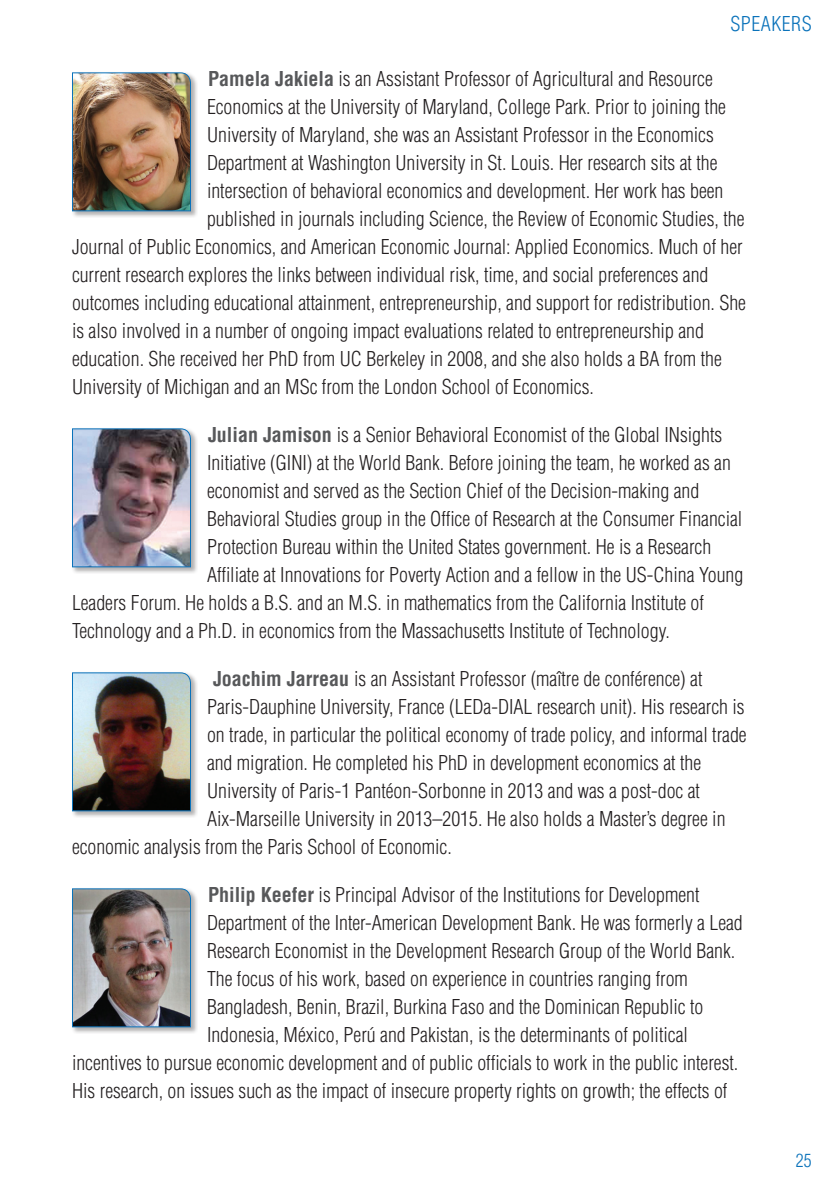
<style>
.page{position:relative;width:828px;height:1188px;background:#fff}
.page>*{position:absolute;margin:0;border:0;box-sizing:border-box;transform-origin:0 0}
.t1{font:300 condensed 20px "Helvetica LT Std";color:#231f20}
.t2{font:300 condensed 20px "Helvetica LT Std";letter-spacing:.025em;color:#0a72ba}
.t3{font:300 condensed 18px "Helvetica LT Std";color:#0a72ba}
.s1{font-weight:700;color:#57585a}
</style>
<div class="page">
<div style="left:71px;top:72px;width:127px;height:146px;background:#231f20;opacity:.35"></div>
<img style="left:72px;top:72px;width:120px;height:140px">
<div style="left:71px;top:428px;width:127px;height:146px;background:#231f20;opacity:.35"></div>
<img style="left:72px;top:428px;width:120px;height:140px">
<div style="left:71px;top:672px;width:127px;height:146px;background:#231f20;opacity:.35"></div>
<img style="left:72px;top:672px;width:120px;height:140px">
<div style="left:71px;top:888px;width:127px;height:146px;background:#231f20;opacity:.35"></div>
<img style="left:72px;top:888px;width:120px;height:140px">
<p class="t2" style="left:730px;top:11px;width:83px">SPEAKERS</p>
<p class="t1" style="left:208px;top:67px;width:506px"><span class="s1">Pamela Jakiela</span> is an Assistant Professor of Agricultural and Resource</p>
<p class="t1" style="left:207px;top:95px;width:521px">Economics at the University of Maryland, College Park. Prior to joining the</p>
<p class="t1" style="left:207px;top:123px;width:508px">University of Maryland, she was an Assistant Professor in the Economics</p>
<p class="t1" style="left:207px;top:151px;width:512px">Department at Washington University in St. Louis. Her research sits at the</p>
<p class="t1" style="left:207px;top:179px;width:518px">intersection of behavioral economics and development. Her work has been</p>
<p class="t1" style="left:207px;top:207px;width:539px">published in journals including Science, the Review of Economic Studies, the</p>
<p class="t1" style="left:72px;top:235px;width:672px">Journal of Public Economics, and American Economic Journal: Applied Economics. Much of her</p>
<p class="t1" style="left:72px;top:263px;width:638px">current research explores the links between individual risk, time, and social preferences and</p>
<p class="t1" style="left:72px;top:291px;width:676px">outcomes including educational attainment, entrepreneurship, and support for redistribution. She</p>
<p class="t1" style="left:72px;top:319px;width:633px">is also involved in a number of ongoing impact evaluations related to entrepreneurship and</p>
<p class="t1" style="left:72px;top:347px;width:651px">education. She received her PhD from UC Berkeley in 2008, and she also holds a BA from the</p>
<p class="t1" style="left:72px;top:375px;width:523px">University of Michigan and an MSc from the London School of Economics.</p>
<p class="t1" style="left:208px;top:423px;width:516px"><span class="s1">Julian Jamison</span> is a Senior Behavioral Economist of the Global INsights</p>
<p class="t1" style="left:207px;top:451px;width:525px">Initiative (GINI) at the World Bank. Before joining the team, he worked as an</p>
<p class="t1" style="left:207px;top:479px;width:494px">economist and served as the Section Chief of the Decision-making and</p>
<p class="t1" style="left:207px;top:507px;width:537px">Behavioral Studies group in the Office of Research at the Consumer Financial</p>
<p class="t1" style="left:207px;top:535px;width:506px">Protection Bureau within the United States government. He is a Research</p>
<p class="t1" style="left:207px;top:563px;width:538px">Affiliate at Innovations for Poverty Action and a fellow in the US-China Young</p>
<p class="t1" style="left:72px;top:591px;width:633px">Leaders Forum. He holds a B.S. and an M.S. in mathematics from the California Institute of</p>
<p class="t1" style="left:72px;top:619px;width:599px">Technology and a Ph.D. in economics from the Massachusetts Institute of Technology.</p>
<p class="t1" style="left:213px;top:667px;width:491px"><span class="s1">Joachim Jarreau</span> is an Assistant Professor (maître de conférence) at</p>
<p class="t1" style="left:207px;top:695px;width:539px">Paris-Dauphine University, France (LEDa-DIAL research unit). His research is</p>
<p class="t1" style="left:207px;top:723px;width:541px">on trade, in particular the political economy of trade policy, and informal trade</p>
<p class="t1" style="left:207px;top:751px;width:496px">and migration. He completed his PhD in development economics at the</p>
<p class="t1" style="left:207px;top:779px;width:495px">University of Paris-1 Pantéon-Sorbonne in 2013 and was a post-doc at</p>
<p class="t1" style="left:207px;top:807px;width:520px">Aix-Marseille University in 2013–2015. He also holds a Master’s degree in</p>
<p class="t1" style="left:72px;top:835px;width:381px">economic analysis from the Paris School of Economic.</p>
<p class="t1" style="left:208px;top:883px;width:493px"><span class="s1">Philip Keefer</span> is Principal Advisor of the Institutions for Development</p>
<p class="t1" style="left:207px;top:911px;width:537px">Department of the Inter-American Development Bank. He was formerly a Lead</p>
<p class="t1" style="left:207px;top:939px;width:530px">Research Economist in the Development Research Group of the World Bank.</p>
<p class="t1" style="left:207px;top:967px;width:482px">The focus of his work, based on experience in countries ranging from</p>
<p class="t1" style="left:207px;top:995px;width:498px">Bangladesh, Benin, Brazil, Burkina Faso and the Dominican Republic to</p>
<p class="t1" style="left:207px;top:1023px;width:482px">Indonesia, México, Perú and Pakistan, is the determinants of political</p>
<p class="t1" style="left:72px;top:1051px;width:668px">incentives to pursue economic development and of public officials to work in the public interest.</p>
<p class="t1" style="left:72px;top:1079px;width:657px">His research, on issues such as the impact of insecure property rights on growth; the effects of</p>
<p class="t3" style="left:796px;top:1150px;width:17px">25</p>
</div>
